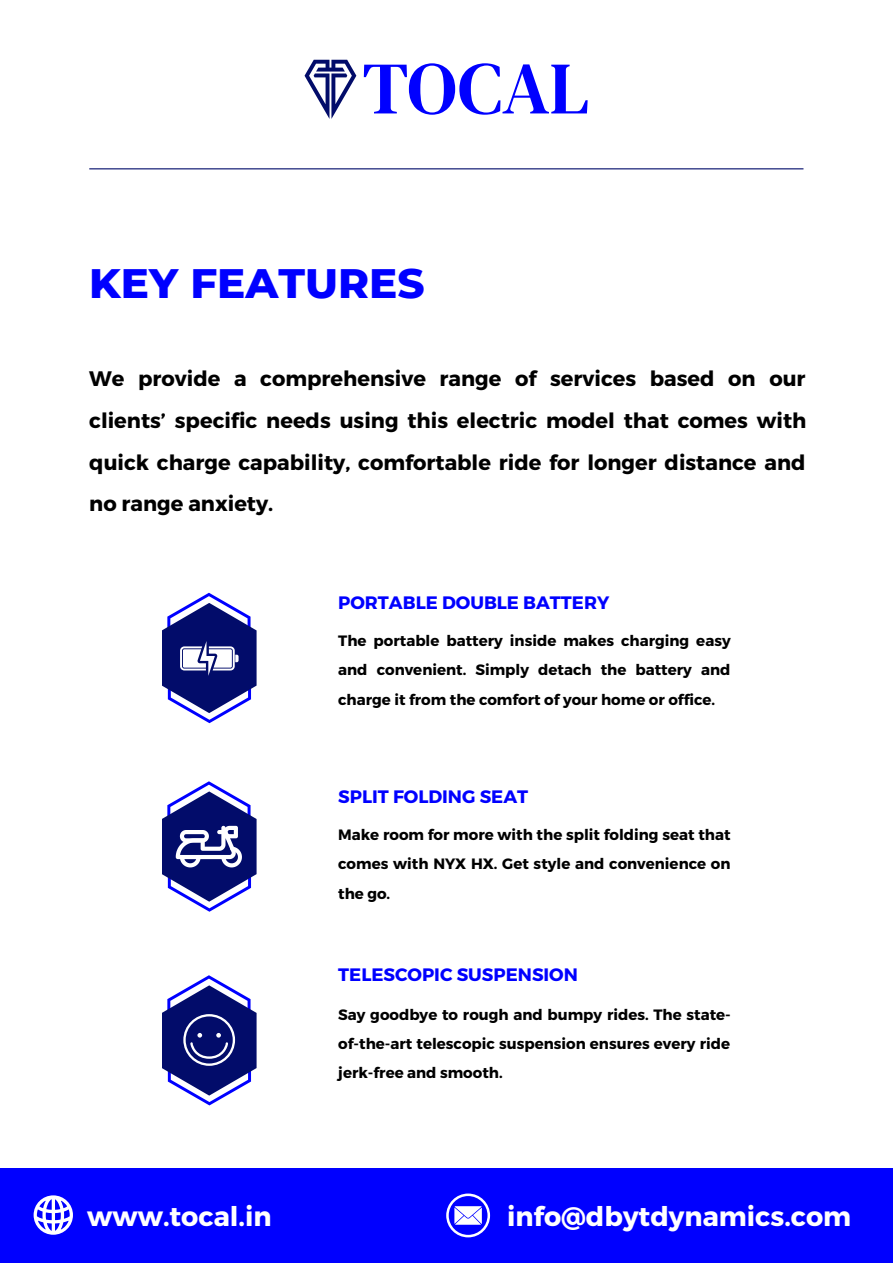
<style>
.page{position:relative;width:893px;height:1264px;background:#fff}
.page>*{position:absolute;margin:0;border:0;box-sizing:border-box;transform-origin:0 0}
.t1{font:800 42px "Montserrat";color:#00f}
.t2{font:700 27px "Montserrat";color:#fff}
.t3{font:700 21px/41.5px "Montserrat";color:#000;text-align:justify}
.t4{font:700 18px "Montserrat";color:#00f}
.t5{font:700 15px/29.2px "Montserrat";color:#000;text-align:justify}
</style>
<div class="page">
<hr style="left:89px;top:168px;width:714px;height:1px;background:#020c6a">
<div style="left:0;top:1167px;width:892px;height:95px;background:#00f"></div>
<svg style="left:34px;top:1195px;width:39px;height:39px"></svg>
<svg style="left:446px;top:1193px;width:44px;height:44px"></svg>
<svg style="left:364px;top:63px;width:223px;height:52px"></svg>
<svg style="left:304px;top:60px;width:52px;height:59px"></svg>
<svg style="left:162px;top:592px;width:94px;height:131px"></svg>
<svg style="left:162px;top:781px;width:94px;height:130px"></svg>
<svg style="left:162px;top:975px;width:94px;height:130px"></svg>
<p class="t1" style="left:89px;top:257px;width:337px">KEY FEATURES</p>
<p class="t3" style="left:89px;top:357px;width:718px">We provide a comprehensive range of services based on our clients’ specific needs using this electric model that comes with quick charge capability, comfortable ride for longer distance and no range anxiety.</p>
<p class="t4" style="left:338px;top:591px;width:272px">PORTABLE DOUBLE BATTERY</p>
<p class="t5" style="left:338px;top:625px;width:394px">The portable battery inside makes charging easy and convenient. Simply detach the battery and charge it from the comfort of your home or office.</p>
<p class="t4" style="left:338px;top:785px;width:191px">SPLIT FOLDING SEAT</p>
<p class="t5" style="left:338px;top:819px;width:394px">Make room for more with the split folding seat that comes with NYX HX. Get style and convenience on the go.</p>
<p class="t4" style="left:338px;top:963px;width:241px">TELESCOPIC SUSPENSION</p>
<p class="t5" style="left:338px;top:999px;width:394px">Say goodbye to rough and bumpy rides. The state&shy;of-the-art telescopic suspension ensures every ride jerk-free and smooth.</p>
<p class="t2" style="left:87px;top:1198px;width:186px">www.tocal.in</p>
<p class="t2" style="left:507px;top:1198px;width:345px">info@dbytdynamics.com</p>
</div>
